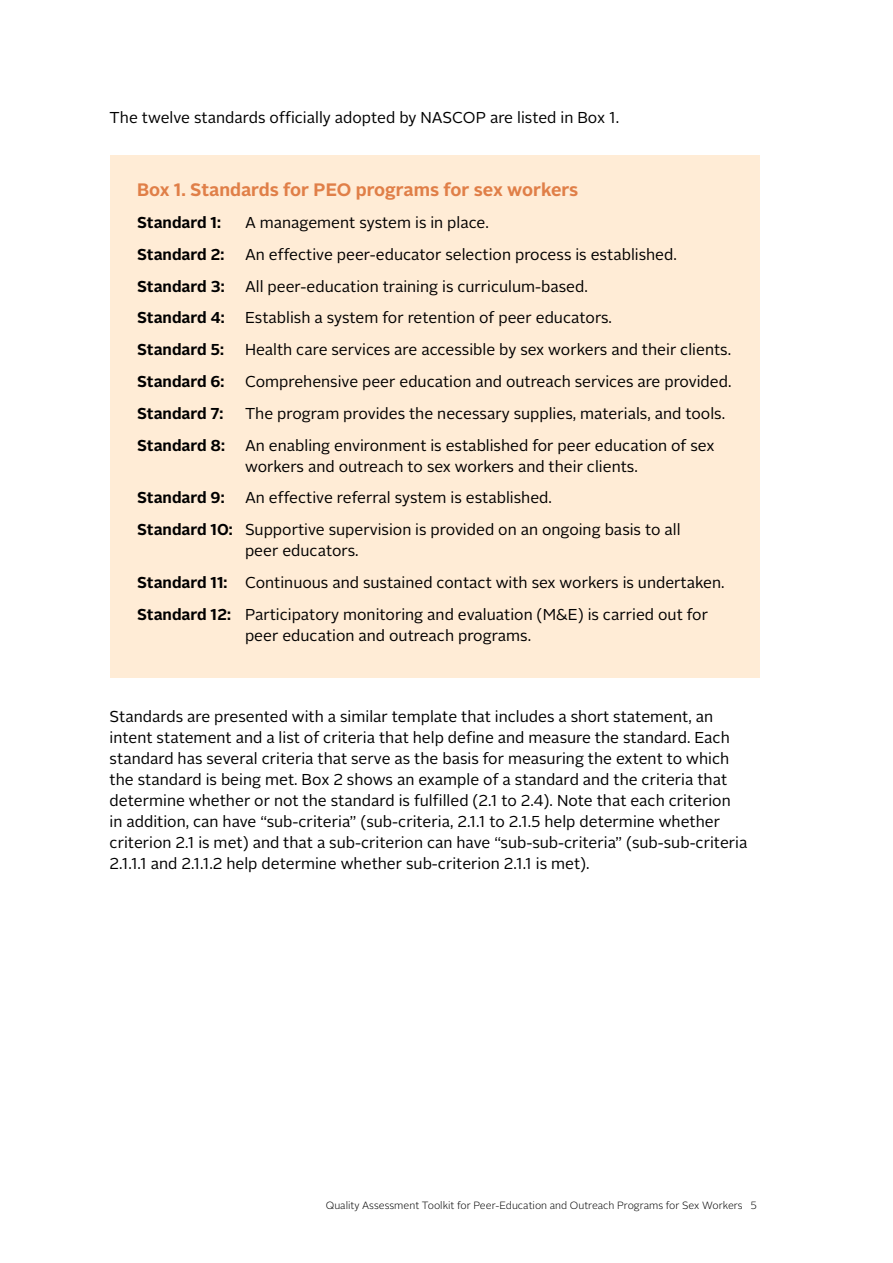
<style>
.page{position:relative;width:893px;height:1263px;background:#fff}
.page>*{position:absolute;margin:0;border:0;box-sizing:border-box;transform-origin:0 0}
.t1{font:700 18px "Alright Sans";color:#e07f48}
.t2{font:15.75px/21px "Alright Sans";color:#000}
.t3{font:700 15.75px "Alright Sans";color:#000}
.t4{font:300 10.5px "Alright Sans";color:#000}
.s1{font-weight:700}
</style>
<div class="page">
<div style="left:110px;top:155px;width:649px;height:523px;background:#ffecd6"></div>
<p class="t2" style="left:110px;top:107px;width:511px">The twelve standards officially adopted by NASCOP are listed in Box 1.</p>
<p class="t1" style="left:137px;top:177px;width:443px">Box 1. Standards for PEO programs for sex workers</p>
<p class="t3" style="left:137px;top:211px;width:85px">Standard 1:</p>
<p class="t2" style="left:245px;top:212px;width:245px">A management system is in place.</p>
<p class="t3" style="left:137px;top:243px;width:89px">Standard 2:</p>
<p class="t2" style="left:245px;top:244px;width:433px">An effective peer-educator selection process is established.</p>
<p class="t3" style="left:137px;top:275px;width:89px">Standard 3:</p>
<p class="t2" style="left:245px;top:276px;width:344px">All peer-education training is curriculum-based.</p>
<p class="t3" style="left:137px;top:307px;width:89px">Standard 4:</p>
<p class="t2" style="left:245px;top:308px;width:368px">Establish a system for retention of peer educators.</p>
<p class="t3" style="left:137px;top:339px;width:89px">Standard 5:</p>
<p class="t2" style="left:245px;top:339px;width:488px">Health care services are accessible by sex workers and their clients.</p>
<p class="t3" style="left:137px;top:370px;width:89px">Standard 6:</p>
<p class="t2" style="left:245px;top:371px;width:488px">Comprehensive peer education and outreach services are provided.</p>
<p class="t3" style="left:137px;top:402px;width:88px">Standard 7:</p>
<p class="t2" style="left:245px;top:403px;width:482px">The program provides the necessary supplies, materials, and tools.</p>
<p class="t3" style="left:137px;top:434px;width:90px">Standard 8:</p>
<p class="t2" style="left:245px;top:435px;width:471px">An enabling environment is established for peer education of sex workers and outreach to sex workers and their clients.</p>
<p class="t3" style="left:137px;top:487px;width:89px">Standard 9:</p>
<p class="t2" style="left:137px;top:482px;width:545px;line-height:31.8px;text-indent:108px">An effective referral system is established.<br><span class="s1">Standard 10:</span> Supportive supervision is provided on an ongoing basis to all</p>
<p class="t2" style="left:137px;top:535px;width:589px;line-height:31.8px;text-indent:108px">peer educators.<br><span class="s1">Standard 11:</span> Continuous and sustained contact with sex workers is undertaken.<br><span class="s1">Standard 12:</span> Participatory monitoring and evaluation (M&amp;E) is carried out for</p>
<p class="t2" style="left:245px;top:625px;width:288px">peer education and outreach programs.</p>
<p class="t2" style="left:110px;top:706px;width:639px">Standards are presented with a similar template that includes a short statement, an intent statement and a list of criteria that help define and measure the standard. Each standard has several criteria that serve as the basis for measuring the extent to which the standard is being met. Box 2 shows an example of a standard and the criteria that determine whether or not the standard is fulfilled (2.1 to 2.4). Note that each criterion in addition, can have “sub-criteria” (sub-criteria, 2.1.1 to 2.1.5 help determine whether criterion 2.1 is met) and that a sub-criterion can have “sub-sub-criteria” (sub-sub-criteria 2.1.1.1 and 2.1.1.2 help determine whether sub-criterion 2.1.1 is met).</p>
<p class="t4" style="left:326px;top:1198px;width:433px">Quality Assessment Toolkit for Peer-Education and Outreach Programs for Sex Workers 5</p>
</div>
